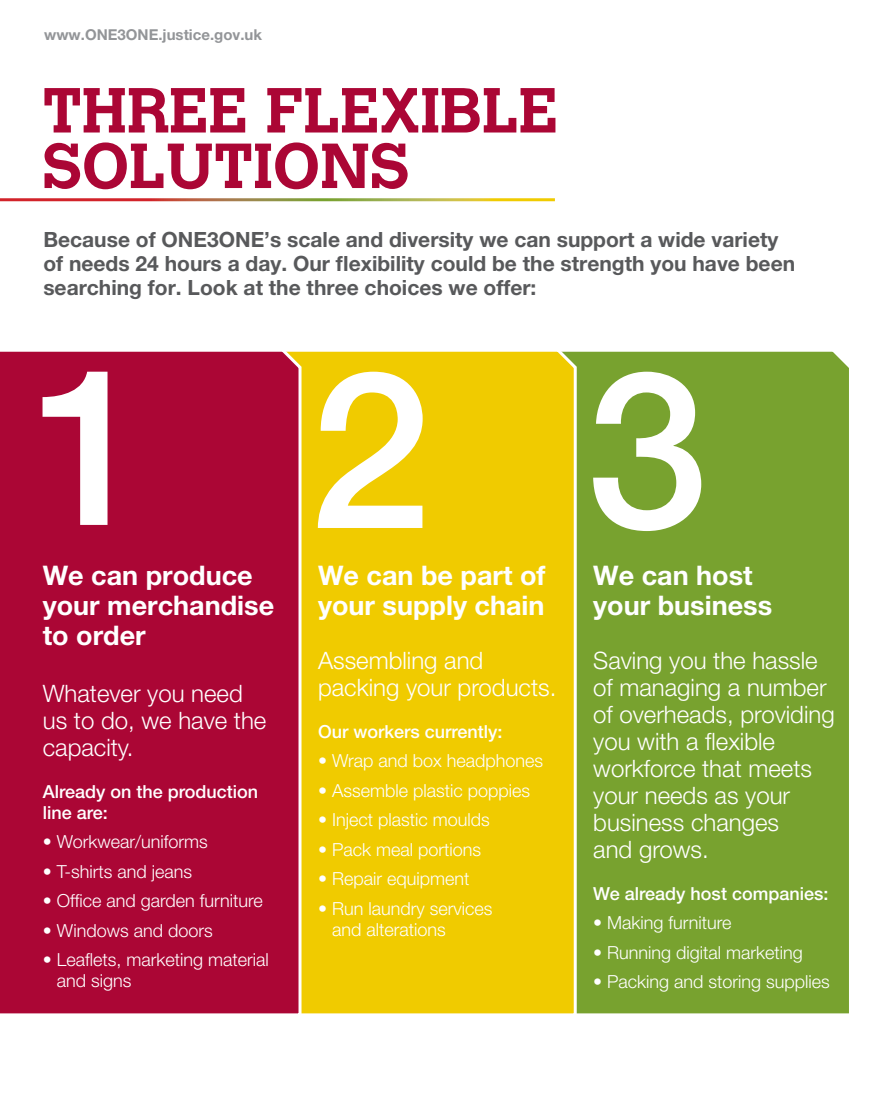
<style>
.page{position:relative;width:893px;height:1106px;background:#fff}
.page>*{position:absolute;margin:0;border:0;box-sizing:border-box;transform-origin:0 0}
.footnotes{font:700 63px/55.5px "Calvert MT Std";color:#ab0635}
.footnotes-2{font:700 27px/30px "Helvetica Neue LT Pro";color:#fff}
.footnotes-3{font:300 24px/27px "Helvetica Neue LT Pro";color:#fff}
.footnotes-4{font:700 21px/24px "Helvetica Neue LT Pro";color:#58595b}
.footnotes-5{font:300 18px/21px "Helvetica Neue LT Pro";color:#fff}
.footnotes-6{font:500 18px/21px "Helvetica Neue LT Pro";color:#fff}
.footnotes-7{font:700 15px "Helvetica Neue LT Pro";color:#939598}
</style>
<div class="page">
<div style="left:578px;top:351px;width:271px;height:663px;background:#78a22f"></div>
<div style="left:303px;top:351px;width:275px;height:663px;background:#f0cb00"></div>
<div style="left:0;top:351px;width:303px;height:663px;background:#ab0635"></div>
<svg style="left:43px;top:372px;width:65px;height:153px"></svg>
<svg style="left:318px;top:372px;width:105px;height:156px"></svg>
<svg style="left:593px;top:372px;width:108px;height:159px"></svg>
<p class="footnotes-7" style="left:44px;top:25px;width:219px">www.ONE3ONE.justice.gov.uk</p>
<p class="footnotes" style="left:43px;top:82px;width:517px">THREE FLEXIBLE<br>SOLUTIONS</p>
<p class="footnotes-4" style="left:43px;top:227px;width:753px">Because of ONE3ONE’s scale and diversity we can support a wide variety of needs 24 hours a day. Our flexibility could be the strength you have been searching for. Look at the three choices we offer:</p>
<p class="footnotes-2" style="left:43px;top:559px;width:233px">We can produce your merchandise to order</p>
<p class="footnotes-3" style="left:43px;top:679px;width:225px">Whatever you need us to do, we have the capacity.</p>
<p class="footnotes-6" style="left:43px;top:780px;width:217px">Already on the production line are:</p>
<p class="footnotes-5" style="left:43px;top:831px;width:167px">• Workwear/uniforms</p>
<p class="footnotes-5" style="left:43px;top:860px;width:151px">• T-shirts and jeans</p>
<p class="footnotes-5" style="left:43px;top:890px;width:222px">• Office and garden furniture</p>
<p class="footnotes-5" style="left:43px;top:919px;width:172px">• Windows and doors</p>
<p class="footnotes-5" style="left:57px;top:949px;width:214px;text-indent:-14px">• Leaflets, marketing material and signs</p>
<p class="footnotes-2" style="left:318px;top:559px;width:229px">We can be part of your supply chain</p>
<p class="footnotes-3" style="left:318px;top:646px;width:240px">Assembling and packing your products.</p>
<p class="footnotes-6" style="left:318px;top:720px;width:186px">Our workers currently:</p>
<p class="footnotes-5" style="left:318px;top:750px;width:227px">• Wrap and box headphones</p>
<p class="footnotes-5" style="left:318px;top:779px;width:214px">• Assemble plastic poppies</p>
<p class="footnotes-5" style="left:318px;top:809px;width:173px">• Inject plastic moulds</p>
<p class="footnotes-5" style="left:318px;top:838px;width:165px">• Pack meal portions</p>
<p class="footnotes-5" style="left:318px;top:868px;width:153px">• Repair equipment</p>
<p class="footnotes-5" style="left:332px;top:897px;width:162px;text-indent:-14px">• Run laundry services and alterations</p>
<p class="footnotes-2" style="left:593px;top:559px;width:181px">We can host your business</p>
<p class="footnotes-3" style="left:593px;top:646px;width:243px">Saving you the hassle of managing a number of overheads, providing you with a flexible workforce that meets your needs as your business changes<br>and grows.</p>
<p class="footnotes-6" style="left:593px;top:882px;width:237px">We already host companies:</p>
<p class="footnotes-5" style="left:593px;top:912px;width:140px">• Making furniture</p>
<p class="footnotes-5" style="left:593px;top:941px;width:211px">• Running digital marketing</p>
<p class="footnotes-5" style="left:593px;top:971px;width:238px">• Packing and storing supplies</p>
</div>
